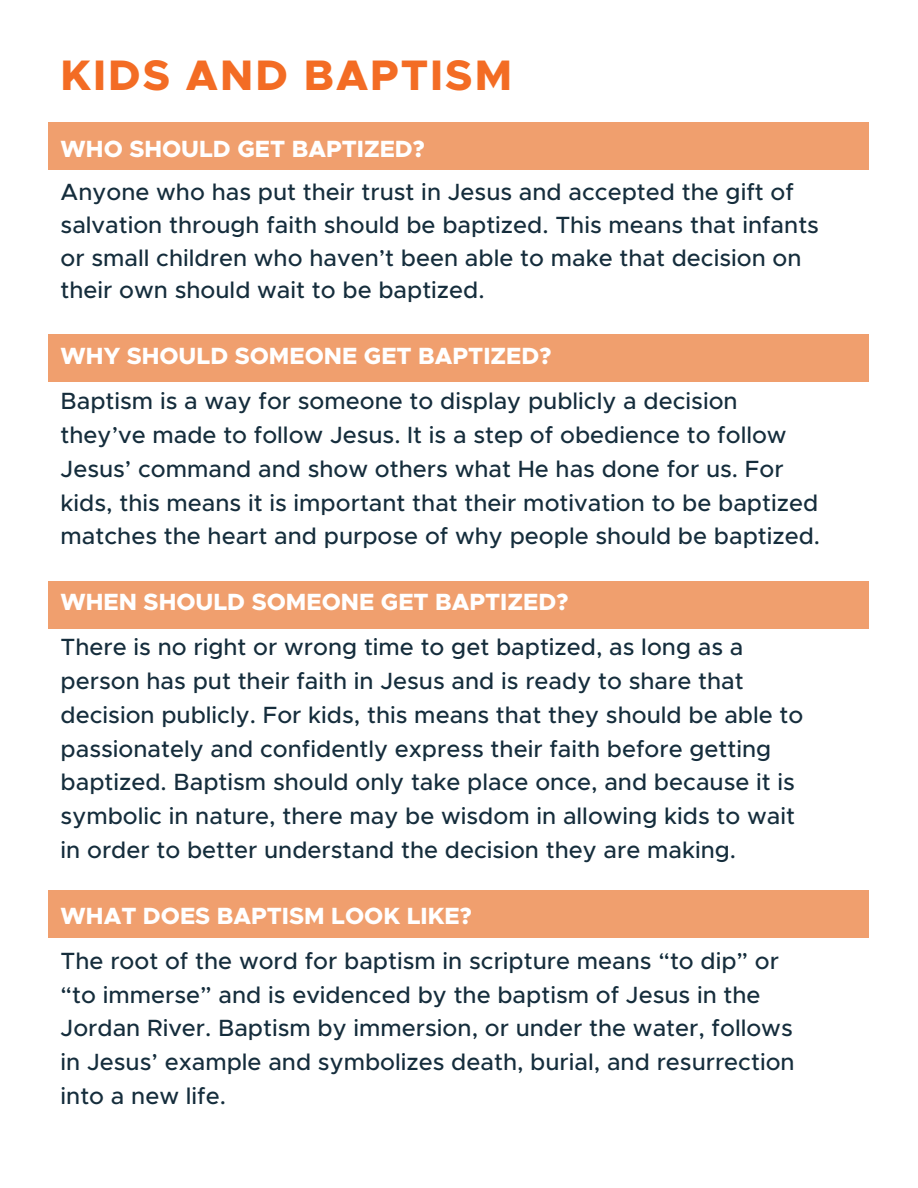
<style>
.page{position:relative;width:918px;height:1188px;background:#fff}
.page>*{position:absolute;margin:0;border:0;box-sizing:border-box;transform-origin:0 0}
.t1{font:800 42.9px "Metropolis";letter-spacing:.045em;color:#f36c24}
.t2{font:500 23.55px/33.8px "Metropolis";color:#152d3c}
.t3{font:800 23.55px "Metropolis";color:#fff}
</style>
<div class="page">
<div style="left:49px;top:123px;width:820px;height:47px;background:#f09f6e"></div>
<div style="left:49px;top:335px;width:820px;height:47px;background:#f09f6e"></div>
<div style="left:49px;top:581px;width:820px;height:47px;background:#f09f6e"></div>
<div style="left:49px;top:891px;width:820px;height:47px;background:#f09f6e"></div>
<h1 class="t1" style="left:61px;top:48px;width:453px">KIDS AND BAPTISM</h1>
<p class="t3" style="left:61px;top:134px;width:366px">WHO SHOULD GET BAPTIZED?</p>
<p class="t2" style="left:61px;top:176px;width:760px;line-height:32.7px">Anyone who has put their trust in Jesus and accepted the gift of salvation through faith should be baptized. This means that infants or small children who haven’t been able to make that decision on their own should wait to be baptized.</p>
<p class="t3" style="left:61px;top:341px;width:492px">WHY SHOULD SOMEONE GET BAPTIZED?</p>
<p class="t2" style="left:61px;top:384px;width:761px">Baptism is a way for someone to display publicly a decision they’ve made to follow Jesus. It is a step of obedience to follow Jesus’ command and show others what He has done for us. For kids, this means it is important that their motivation to be baptized matches the heart and purpose of why people should be baptized.</p>
<p class="t3" style="left:61px;top:587px;width:509px">WHEN SHOULD SOMEONE GET BAPTIZED?</p>
<p class="t2" style="left:61px;top:630px;width:744px">There is no right or wrong time to get baptized, as long as a person has put their faith in Jesus and is ready to share that decision publicly. For kids, this means that they should be able to passionately and confidently express their faith before getting baptized. Baptism should only take place once, and because it is symbolic in nature, there may be wisdom in allowing kids to wait in order to better understand the decision they are making.</p>
<p class="t3" style="left:61px;top:901px;width:413px">WHAT DOES BAPTISM LOOK LIKE?</p>
<p class="t2" style="left:61px;top:944px;width:736px">The root of the word for baptism in scripture means “to dip” or “to immerse” and is evidenced by the baptism of Jesus in the Jordan River. Baptism by immersion, or under the water, follows in Jesus’ example and symbolizes death, burial, and resurrection into a new life.</p>
</div>
